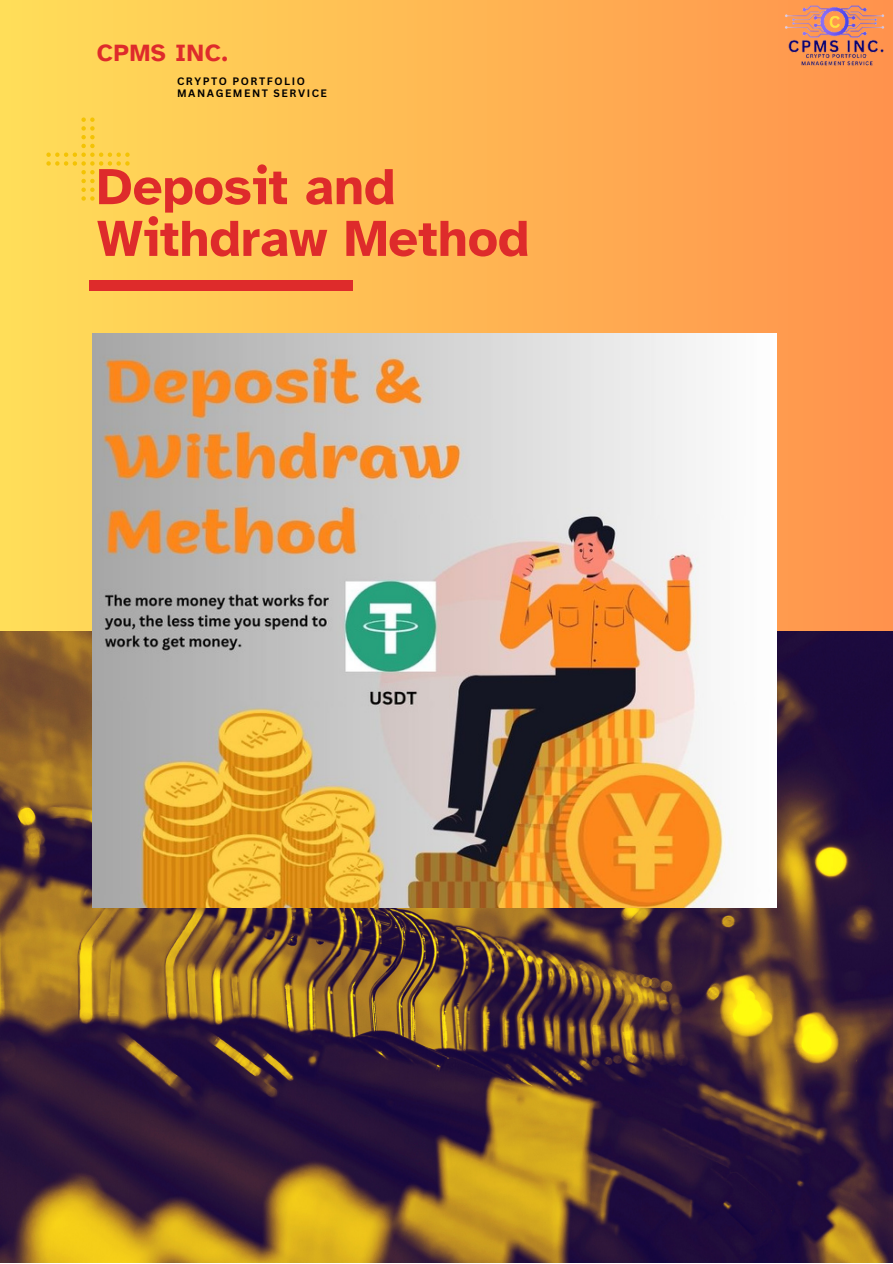
<style>
.page{position:relative;width:893px;height:1264px;background:#fff}
.page>*{position:absolute;margin:0;border:0;box-sizing:border-box;transform-origin:0 0}
.t1{font:700 52.5px/51.8px "Atkinson Hyperlegible";color:#de2b2b}
.t2{font:700 24.3px "Atkinson Hyperlegible";letter-spacing:.03em;color:#de2b2b}
.t3{font:700 10.5px "Canva Sans";letter-spacing:.145em;color:#000}
</style>
<div class="page">
<div style="left:0;top:0;width:892px;height:1262px;background:linear-gradient(to right,#fedd59,#ff924e)"></div>
<div style="left:89px;top:280px;width:264px;height:10px;background:#de2b2b"></div>
<img style="left:0;top:631px;width:892px;height:630px">
<svg style="left:46px;top:117px;width:84px;height:84px;background:#fed551"></svg>
<img style="left:776px;top:4px;width:116px;height:64px">
<img style="left:93px;top:334px;width:683px;height:573px">
<p class="t2" style="left:97px;top:38px;width:132px">CPMS INC.</p>
<p class="t3" style="left:177px;top:74px;width:129px">CRYPTO PORTFOLIO</p>
<p class="t3" style="left:177px;top:85px;width:151px">MANAGEMENT SERVICE</p>
<p class="t1" style="left:97px;top:161px;width:434px">Deposit and<br>Withdraw Method</p>
</div>
